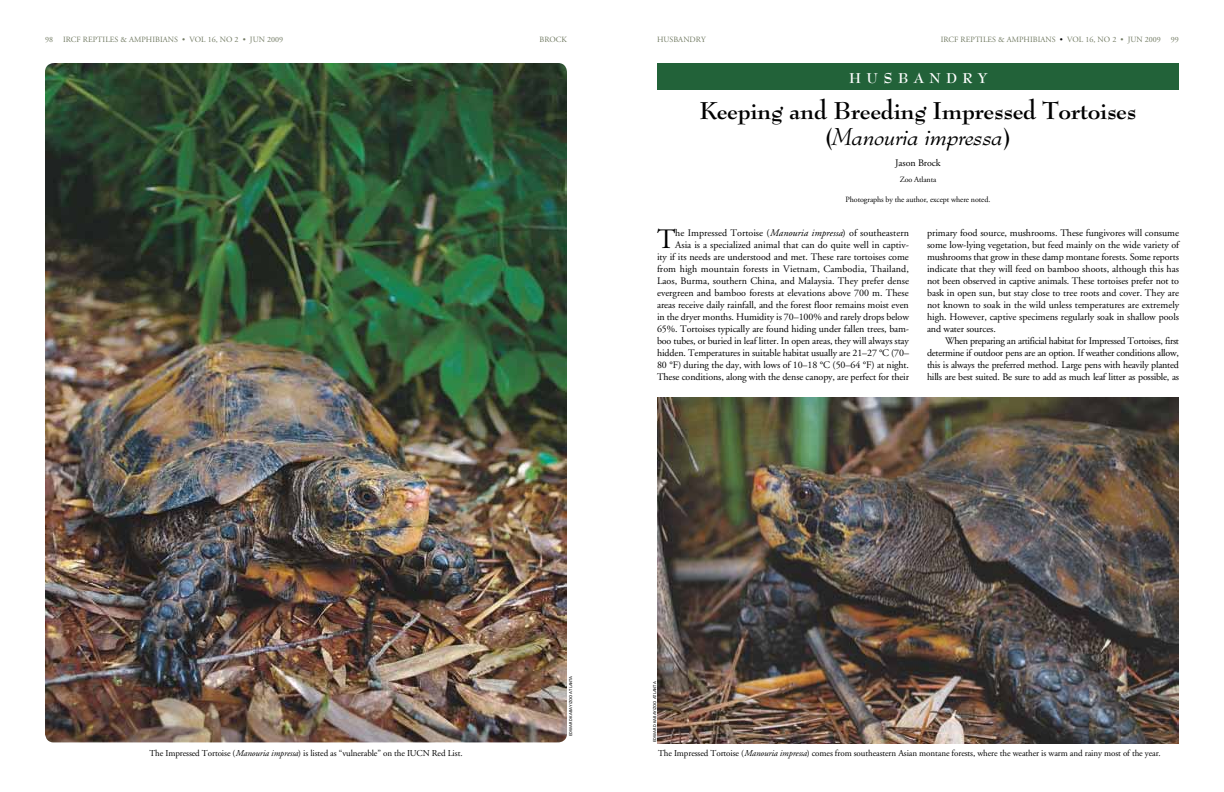
<style>
.page{position:relative;width:1224px;height:792px;background:#fff}
.page>*{position:absolute;margin:0;border:0;box-sizing:border-box;transform-origin:0 0}
.t1{font:28.1px "Adobe Garamond";color:#000}
.t2{font:700 24px/26px "Bernhard Modern BT";letter-spacing:-.015em;color:#000;text-align:center}
.t3{font:700 14px "Bernhard Modern BT";letter-spacing:.395em;color:#fff}
.t4{font:10px/12px "Adobe Garamond";letter-spacing:-.01em;color:#000;text-align:justify}
.t5{font:9px "Adobe Garamond";letter-spacing:-.01em;color:#000}
.t6{font:8px "Adobe Garamond";letter-spacing:.005em;color:#717a62}
.t7{font:8px "Adobe Garamond";letter-spacing:-.01em;color:#000}
.t8{font:4px "Frutiger";letter-spacing:-.005em;color:#000}
.s1{color:#000}
.s2{font-weight:400;font-style:italic}
.s3{font-style:italic}
</style>
<div class="page">
<img style="left:45px;top:63px;width:522px;height:679px">
<div style="left:657px;top:63px;width:522px;height:27px;background:#226239"></div>
<img style="left:657px;top:398px;width:522px;height:346px">
<p class="t6" style="left:45px;top:35px;width:96px">98 IRCF Reptiles &amp; Amphi</p>
<p class="t6" style="left:155px;top:35px;width:11px">bians</p>
<p class="t6" style="left:182px;top:35px;width:103px">• Vol 16, No 2 • Jun 2009</p>
<p class="t6" style="left:540px;top:35px;width:23px">brock</p>
<p class="t6" style="left:657px;top:35px;width:28px">husbandry</p>
<p class="t6" style="left:941px;top:35px;width:240px">IRCF Reptiles &amp; Amphibians <span class="s1">•</span> Vol 16, No 2 • Jun 2009 99</p>
<h3 class="t3" style="left:849px;top:69px;width:139px">Hu sband ry</h3>
<h2 class="t2" style="left:699px;top:97px;width:438px">Keeping and Breeding Impressed Tortoises (<span class="s2">Manouria impressa</span>)</h2>
<p class="t4" style="left:895px;top:157px;width:47px">Jason Brock</p>
<p class="t7" style="left:900px;top:176px;width:38px">Zoo Atlanta</p>
<p class="t7" style="left:846px;top:196px;width:146px">Photographs by the author, except where noted.</p>
<h1 class="t1" style="left:657px;top:224px;width:20px">T</h1>
<p class="t4" style="left:657px;top:227px;width:254px;text-align:right">he Impressed Tortoise (<span class="s3">Manouria impressa</span>) of southeastern Asia is a specialized animal that can do quite well in captiv-<br>ity if its needs are understood and met. These rare tortoises come from high mountain forests in Vietnam, Cambodia, Thailand, Laos, Burma, southern China, and Malaysia. They prefer dense evergreen and bamboo forests at elevations above 700 m. These areas receive daily rainfall, and the forest floor remains moist even in the dryer months. Humidity is 70–100% and rarely drops below 65%. Tortoises typically are found hiding under fallen trees, bam&shy;boo tubes, or buried in leaf litter. In open areas, they will always stay hidden. Temperatures in suitable habitat usually are 21–27 °C (70– 80 °F) during the day, with lows of 10–18 °C (50–64 °F) at night.<br>These conditions, along with the dense canopy, are perfect for their</p>
<p class="t4" style="left:927px;top:227px;width:254px">primary food source, mushrooms. These fungivores will consume some low-lying vegetation, but feed mainly on the wide variety of mushrooms that grow in these damp montane forests. Some reports indicate that they will feed on bamboo shoots, although this has not been observed in captive animals. These tortoises prefer not to bask in open sun, but stay close to tree roots and cover. They are not known to soak in the wild unless temperatures are extremely high. However, captive specimens regularly soak in shallow pools and water sources.</p>
<p class="t4" style="left:927px;top:335px;width:254px;text-indent:18px">When preparing an artificial habitat for Impressed Tortoises, first determine if outdoor pens are an option. If weather conditions allow, this is always the preferred method. Large pens with heavily planted hills are best suited. Be sure to add as much leaf litter as possible, as</p>
<p class="t5" style="left:149px;top:748px;width:315px">The Impressed Tortoise (<span class="s3">Manouria impressa</span>) is listed as “vulnerable” on the IUCN Red List.</p>
<p class="t8" style="left:568px;top:736px;width:62px;rotate:-90deg">E dward Kabay/Zoo Atlanta</p>
<p class="t8" style="left:652px;top:742px;width:62px;rotate:-90deg">E dward Kabay/Zoo Atlanta</p>
<p class="t5" style="left:658px;top:748px;width:504px">The Impressed Tortoise (<span class="s3">Manouria impressa</span>) comes from southeastern Asian montane forests, where the weather is warm and rainy most of the year.</p>
</div>
